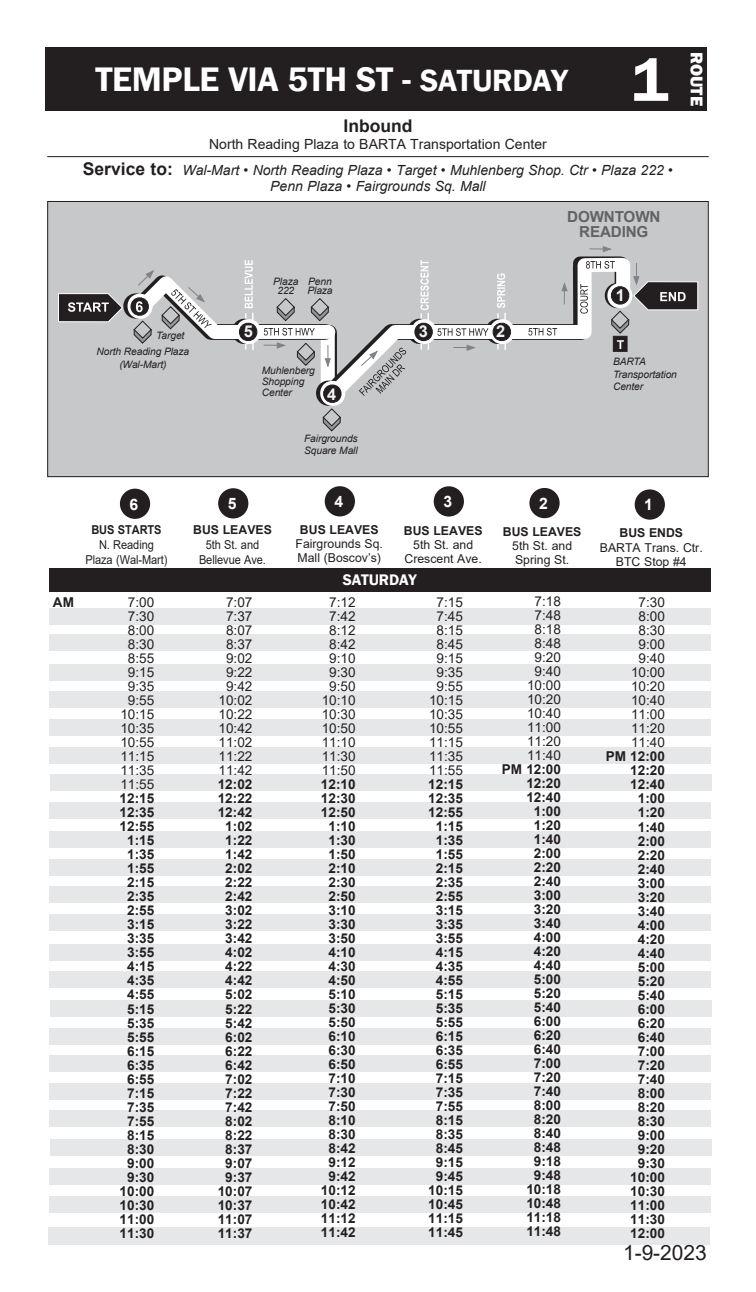
<style>
.page{position:relative;width:756px;height:1292px;background:#fff}
.page>*{position:absolute;margin:0;border:0;box-sizing:border-box;transform-origin:0 0}
.t1{font:600 35px "Franklin Gothic";letter-spacing:-.01em;color:#fff}
.t2{font:21px "Arial";color:#231f20}
.t3{font:700 17.5px "Arial";color:#231f20}
.t4{font:800 17.5px "Franklin Gothic";color:#fff}
.t5{font:700 16.45px "Arial";color:#f2f3f4}
.t6{font:600 15.75px "Franklin Gothic";letter-spacing:-.01em;color:#fff}
.t7{font:700 15.75px "Arial";color:#fff}
.t8{font:700 15.22px/14.2px "Arial";letter-spacing:-.01em;color:#636366;text-align:center}
.t9{font:italic 14px/26.8px "Arial";color:#231f20;text-align:center}
.t10{font:700 13.65px/14px "Arial";color:#231f20;text-align:center}
.t11{font:13.65px/14px "Arial";color:#231f20;text-align:center}
.t12{font:12.25px/14px "Arial";color:#231f20}
.t13{font:12.25px/14.7px "Arial";color:#231f20;text-align:center;scale:.9 1}
.t14{font:700 12.25px "Arial";color:#231f20}
.t15{font:700 12.25px "Arial";color:#231f20;scale:.9 1}
.t16{font:italic 10.15px/12.2px "Arial";letter-spacing:-.01em;color:#231f20}
.s1{font-size:31.5px}
.s2{font-size:63px}
.s3{font-style:normal}
.s4{font-weight:700;font-style:normal;font-size:17.5px}
</style>
<div class="page">
<div style="left:48px;top:1227px;width:662px;height:17px;background:#e6e7e9"></div>
<div style="left:46px;top:47px;width:661px;height:63px;background:#231f20"></div>
<div style="left:48px;top:201px;width:660px;height:275px;background:#c7c8ca"></div>
<svg style="left:599px;top:256px;width:21px;height:2px"></svg>
<svg style="left:320px;top:256px;width:279px;height:135px"></svg>
<div style="left:585px;top:258px;width:36px;height:14px;background:#fff"></div>
<svg style="left:528px;top:328px;width:29px;height:7px"></svg>
<svg style="left:316px;top:379px;width:30px;height:52px"></svg>
<div style="left:613px;top:336px;width:14px;height:15px;background:#231f20"></div>
<svg style="left:617px;top:340px;width:7px;height:9px"></svg>
<svg style="left:58px;top:260px;width:284px;height:107px"></svg>
<svg style="left:359px;top:317px;width:157px;height:79px"></svg>
<svg style="left:561px;top:283px;width:7px;height:21px"></svg>
<svg style="left:590px;top:246px;width:21px;height:6px"></svg>
<svg style="left:580px;top:261px;width:118px;height:73px"></svg>
<div style="left:47px;top:201px;width:662px;height:276px;border:1px solid #231f20"></div>
<hr style="left:47px;top:156px;width:662px;height:1px;background:#231f20">
<div style="left:49px;top:1196px;width:661px;height:16px;background:#e6e7e9"></div>
<div style="left:49px;top:1168px;width:661px;height:16px;background:#e6e7e9"></div>
<div style="left:50px;top:1139px;width:661px;height:16px;background:#e6e7e9"></div>
<div style="left:49px;top:1110px;width:661px;height:16px;background:#e6e7e9"></div>
<div style="left:49px;top:1082px;width:661px;height:17px;background:#e6e7e9"></div>
<div style="left:49px;top:1055px;width:661px;height:16px;background:#e6e7e9"></div>
<div style="left:50px;top:1028px;width:661px;height:16px;background:#e6e7e9"></div>
<div style="left:50px;top:1000px;width:661px;height:16px;background:#e6e7e9"></div>
<div style="left:49px;top:971px;width:661px;height:16px;background:#e6e7e9"></div>
<div style="left:49px;top:944px;width:661px;height:16px;background:#e6e7e9"></div>
<div style="left:49px;top:914px;width:661px;height:17px;background:#e6e7e9"></div>
<div style="left:49px;top:886px;width:661px;height:16px;background:#e6e7e9"></div>
<div style="left:49px;top:859px;width:661px;height:16px;background:#e6e7e9"></div>
<div style="left:49px;top:831px;width:661px;height:17px;background:#e6e7e9"></div>
<div style="left:49px;top:802px;width:661px;height:17px;background:#e6e7e9"></div>
<div style="left:50px;top:774px;width:661px;height:17px;background:#e6e7e9"></div>
<div style="left:49px;top:747px;width:661px;height:16px;background:#e6e7e9"></div>
<div style="left:49px;top:719px;width:661px;height:16px;background:#e6e7e9"></div>
<div style="left:49px;top:691px;width:661px;height:17px;background:#e6e7e9"></div>
<div style="left:49px;top:664px;width:661px;height:16px;background:#e6e7e9"></div>
<div style="left:49px;top:634px;width:661px;height:17px;background:#e6e7e9"></div>
<div style="left:50px;top:608px;width:661px;height:16px;background:#e6e7e9"></div>
<div style="left:49px;top:568px;width:661px;height:23px;background:#231f20"></div>
<div style="left:120px;top:488px;width:30px;height:31px;background:#231f20;border-radius:50%"></div>
<div style="left:218px;top:488px;width:30px;height:30px;background:#231f20;border-radius:50%"></div>
<div style="left:325px;top:486px;width:30px;height:30px;background:#231f20;border-radius:50%"></div>
<div style="left:434px;top:486px;width:30px;height:30px;background:#231f20;border-radius:50%"></div>
<div style="left:529px;top:488px;width:31px;height:30px;background:#231f20;border-radius:50%"></div>
<div style="left:635px;top:489px;width:30px;height:30px;background:#231f20;border-radius:50%"></div>
<h1 class="t1" style="left:95px;top:58px;width:574px">TEMPLE VIA 5TH ST - <span class="s1">SATURDAY</span> <span class="s2">1</span></h1>
<p class="t3" style="left:343px;top:113px;width:71px">Inbound</p>
<p class="t9" style="left:83px;top:130px;width:592px"><span class="s3">North Reading Plaza to BARTA Transportation Center<br></span><span class="s4">Service to:</span> Wal-Mart • North Reading Plaza • Target • Muhlenberg Shop. Ctr • Plaza 222 •</p>
<p class="t9" style="left:270px;top:173px;width:217px">Penn Plaza • Fairgrounds Sq. Mall</p>
<p class="t8" style="left:567px;top:210px;width:95px">DOWNTOWN<br>READING</p>
<p class="t4" style="left:708px;top:52px;width:55px;rotate:90deg">ROUTE</p>
<p class="t16" style="left:156px;top:329px;width:30px">Target</p>
<p class="t5" style="left:244px;top:320px;width:11px">5</p>
<p class="t16" style="left:273px;top:276px;width:27px;line-height:9.6px;text-align:center">Plaza<br>222</p>
<p class="t16" style="left:307px;top:276px;width:27px;line-height:9.6px">Penn<br>Plaza</p>
<p class="t5" style="left:419px;top:320px;width:11px">3</p>
<p class="t5" style="left:496px;top:320px;width:11px">2</p>
<p class="t5" style="left:616px;top:283px;width:11px">1</p>
<p class="t16" style="left:97px;top:346px;width:94px;text-align:center">North Reading Plaza (Wal-Mart)</p>
<p class="t16" style="left:613px;top:356px;width:65px">BARTA<br>Transportation<br>Center</p>
<p class="t16" style="left:262px;top:365px;width:55px;line-height:10.8px">Muhlenberg<br>Shopping<br>Center</p>
<p class="t5" style="left:327px;top:382px;width:11px">4</p>
<p class="t7" style="left:130px;top:493px;width:10px">6</p>
<p class="t7" style="left:228px;top:492px;width:10px">5</p>
<p class="t16" style="left:304px;top:432px;width:55px">Fairgrounds<br>Square Mall</p>
<p class="t7" style="left:334px;top:490px;width:10px">4</p>
<p class="t7" style="left:443px;top:490px;width:10px">3</p>
<p class="t7" style="left:539px;top:492px;width:10px">2</p>
<p class="t7" style="left:644px;top:493px;width:10px">1</p>
<p class="t15" style="left:91px;top:521px;width:80px">BUS STARTS</p>
<p class="t13" style="left:85px;top:537px;width:93px">N. Reading<br>Plaza (Wal-Mart)</p>
<p class="t10" style="left:53px;top:595px;width:23px">AM</p>
<p class="t11" style="left:120px;top:595px;width:35px">7:00<br>7:30<br>8:00<br>8:30<br>8:55<br>9:15<br>9:35<br>9:55<br>10:15<br>10:35<br>10:55<br>11:15<br>11:35<br>11:55</p>
<p class="t10" style="left:120px;top:791px;width:36px">12:15<br>12:35<br>12:55<br>1:15<br>1:35<br>1:55<br>2:15<br>2:35<br>2:55<br>3:15<br>3:35<br>3:55<br>4:15<br>4:35<br>4:55<br>5:15<br>5:35<br>5:55<br>6:15<br>6:35<br>6:55<br>7:15<br>7:35<br>7:55<br>8:15<br>8:30<br>9:00<br>9:30<br>10:00<br>10:30<br>11:00<br>11:30</p>
<p class="t14" style="left:193px;top:521px;width:80px">BUS LEAVES</p>
<p class="t13" style="left:199px;top:537px;width:76px">5th St. and<br>Bellevue Ave.</p>
<p class="t11" style="left:219px;top:595px;width:35px">7:07<br>7:37<br>8:07<br>8:37<br>9:02<br>9:22<br>9:42<br>10:02<br>10:22<br>10:42<br>11:02<br>11:22<br>11:42</p>
<p class="t10" style="left:218px;top:777px;width:36px">12:02<br>12:22<br>12:42<br>1:02<br>1:22<br>1:42<br>2:02<br>2:22<br>2:42<br>3:02<br>3:22<br>3:42<br>4:02<br>4:22<br>4:42<br>5:02<br>5:22<br>5:42<br>6:02<br>6:22<br>6:42<br>7:02<br>7:22<br>7:42<br>8:02<br>8:22<br>8:37<br>9:07<br>9:37<br>10:07<br>10:37<br>11:07<br>11:37</p>
<p class="t14" style="left:300px;top:521px;width:80px">BUS LEAVES</p>
<p class="t12" style="left:296px;top:537px;width:89px">Fairgrounds Sq.<br>Mall (Boscov’s)</p>
<p class="t14" style="left:404px;top:522px;width:80px">BUS LEAVES</p>
<p class="t12" style="left:405px;top:538px;width:79px;text-align:center">5th St. and<br>Crescent Ave.</p>
<p class="t14" style="left:503px;top:523px;width:80px">BUS LEAVES</p>
<p class="t12" style="left:512px;top:538px;width:61px">5th St. and<br>Spring St.</p>
<p class="t14" style="left:620px;top:524px;width:65px">BUS ENDS</p>
<p class="t12" style="left:600px;top:540px;width:104px;text-align:center">BARTA Trans. Ctr.<br>BTC Stop #4</p>
<p class="t6" style="left:343px;top:570px;width:75px">SATURDAY</p>
<p class="t11" style="left:322px;top:595px;width:35px">7:12<br>7:42<br>8:12<br>8:42<br>9:10<br>9:30<br>9:50<br>10:10<br>10:30<br>10:50<br>11:10<br>11:30<br>11:50</p>
<p class="t10" style="left:321px;top:777px;width:36px">12:10<br>12:30<br>12:50<br>1:10<br>1:30<br>1:50<br>2:10<br>2:30<br>2:50<br>3:10<br>3:30<br>3:50<br>4:10<br>4:30<br>4:50<br>5:10<br>5:30<br>5:50<br>6:10<br>6:30<br>6:50<br>7:10<br>7:30<br>7:50<br>8:10<br>8:30<br>8:42<br>9:12<br>9:42<br>10:12<br>10:42<br>11:12<br>11:42</p>
<p class="t11" style="left:429px;top:595px;width:35px">7:15<br>7:45<br>8:15<br>8:45<br>9:15<br>9:35<br>9:55<br>10:15<br>10:35<br>10:55<br>11:15<br>11:35<br>11:55</p>
<p class="t10" style="left:428px;top:777px;width:36px">12:15<br>12:35<br>12:55<br>1:15<br>1:35<br>1:55<br>2:15<br>2:35<br>2:55<br>3:15<br>3:35<br>3:55<br>4:15<br>4:35<br>4:55<br>5:15<br>5:35<br>5:55<br>6:15<br>6:35<br>6:55<br>7:15<br>7:35<br>7:55<br>8:15<br>8:35<br>8:45<br>9:15<br>9:45<br>10:15<br>10:45<br>11:15<br>11:45</p>
<p class="t11" style="left:527px;top:594px;width:35px">7:18<br>7:48<br>8:18<br>8:48<br>9:20<br>9:40<br>10:00<br>10:20<br>10:40<br>11:00<br>11:20<br>11:40</p>
<p class="t10" style="left:502px;top:762px;width:61px;text-align:right">PM 12:00<br>12:20<br>12:40<br>1:00<br>1:20<br>1:40<br>2:00<br>2:20<br>2:40<br>3:00<br>3:20<br>3:40<br>4:00<br>4:20<br>4:40<br>5:00<br>5:20<br>5:40<br>6:00<br>6:20<br>6:40<br>7:00<br>7:20<br>7:40<br>8:00<br>8:20<br>8:40<br>8:48<br>9:18<br>9:48<br>10:18<br>10:48<br>11:18<br>11:48</p>
<p class="t11" style="left:631px;top:595px;width:35px">7:30<br>8:00<br>8:30<br>9:00<br>9:40<br>10:00<br>10:20<br>10:40<br>11:00<br>11:20<br>11:40</p>
<p class="t10" style="left:606px;top:750px;width:61px;text-align:right">PM 12:00<br>12:20<br>12:40<br>1:00<br>1:20<br>1:40<br>2:00<br>2:20<br>2:40<br>3:00<br>3:20<br>3:40<br>4:00<br>4:20<br>4:40<br>5:00<br>5:20<br>5:40<br>6:00<br>6:20<br>6:40<br>7:00<br>7:20<br>7:40<br>8:00<br>8:20<br>8:30<br>9:00<br>9:20<br>9:30<br>10:00<br>10:30<br>11:00<br>11:30<br>12:00</p>
<h2 class="t2" style="left:623px;top:1238px;width:85px">1-9-2023</h2>
</div>
